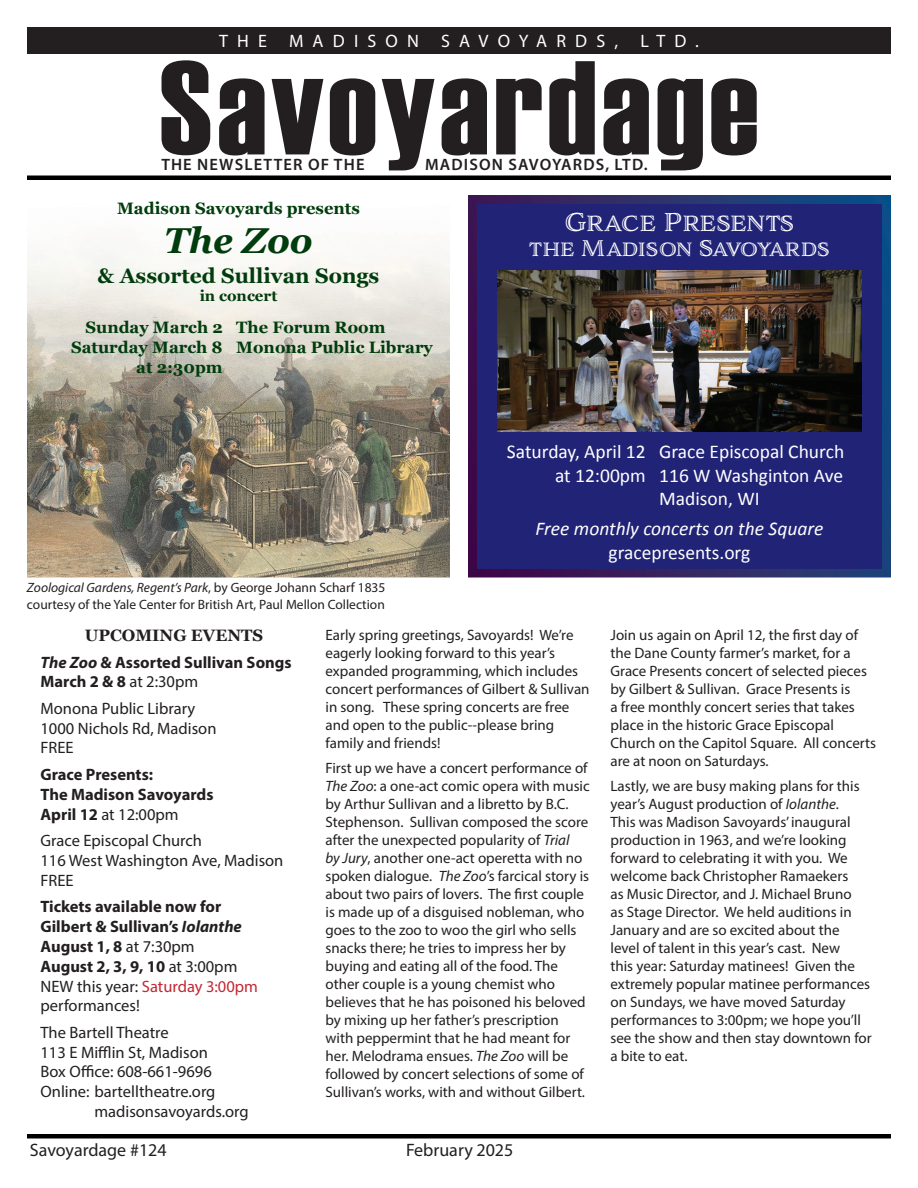
<style>
.page{position:relative;width:918px;height:1188px;background:#fff}
.page>*{position:absolute;margin:0;border:0;box-sizing:border-box;transform-origin:0 0}
.t1{font:133.2px "Haettenschweiler";letter-spacing:.03em;color:#231f20;scale:1.05 1}
.t2{font:italic 700 36px "Georgia";color:#003c0c}
.t3{font:24px "Adorn S Engraved";letter-spacing:-.03em;color:#fff}
.t4{font:700 21px "Georgia";color:#003c0c}
.t5{font:21px "Adorn S Engraved";letter-spacing:-.04em;color:#fff}
.t6{font:19.5px "Calibri";color:#fff}
.t7{font:italic 19.5px "Calibri";color:#fff}
.t8{font:18px "Myriad Pro";color:#231f20}
.t9{font:18px "Myriad Pro";letter-spacing:.51em;color:#fff}
.t10{font:700 16.5px/19.8px "Myriad Pro";color:#231f20}
.t11{font:16.5px/19.8px "Myriad Pro";color:#231f20}
.t12{font:700 16.5px "Georgia";color:#003c0c}
.t13{font:600 16.5px "Myriad Pro";letter-spacing:.07em;color:#231f20}
.t14{font:700 16.5px "Georgia";color:#231f20}
.t15{font:15px/18px "Myriad Pro";color:#231f20}
.t16{font:700 15px "Georgia";color:#003c0c}
.t17{font:13.5px/16.2px "Myriad Pro";color:#231f20}
.s1{font-style:italic}
.s2{font-weight:400}
.s3{font-weight:400;color:#c12832}
</style>
<div class="page">
<hr style="left:27px;top:176px;width:864px;height:4px;background:#000">
<div style="left:27px;top:27px;width:864px;height:27px;background:#231f20"></div>
<hr style="left:27px;top:1134px;width:864px;height:4px;background:#000">
<div style="left:468px;top:195px;width:423px;height:383px;background:#212377"></div>
<img style="left:497px;top:271px;width:365px;height:160px">
<img style="left:27px;top:411px;width:423px;height:167px">
<img style="left:27px;top:246px;width:423px;height:165px">
<p class="t9" style="left:219px;top:30px;width:481px">THE MADISON SAVOYARDS, LTD.</p>
<h1 class="t1" style="left:159px;top:18px;width:573px">Savoyardage</h1>
<p class="t13" style="left:161px;top:154px;width:205px">THE NEWSLETTER OF THE</p>
<p class="t13" style="left:425px;top:154px;width:224px">MADISON SAVOYARDS, LTD.</p>
<p class="t12" style="left:117px;top:196px;width:244px">Madison Savoyards presents</p>
<h2 class="t2" style="left:164px;top:214px;width:150px">The Zoo</h2>
<h3 class="t4" style="left:98px;top:260px;width:283px">&amp; Assorted Sullivan Songs</h3>
<p class="t16" style="left:200px;top:285px;width:79px">in concert</p>
<p class="t12" style="left:85px;top:315px;width:302px">Sunday March 2 The Forum Room</p>
<p class="t12" style="left:71px;top:335px;width:363px">Saturday March 8 Monona Public Library</p>
<p class="t12" style="left:136px;top:355px;width:88px">at 2:30pm</p>
<p class="t17" style="left:27px;top:580px;width:360px"><span class="s1">Zoological Gardens, Regent’s Park</span>, by George Johann Scharf 1835 courtesy of the Yale Center for British Art, Paul Mellon Collection</p>
<h3 class="t3" style="left:565px;top:206px;width:231px">Grace Presents</h3>
<h3 class="t5" style="left:529px;top:234px;width:302px">the Madison Savoyards</h3>
<h3 class="t6" style="left:507px;top:438px;width:339px">Saturday, April 12 Grace Episcopal Church</h3>
<h3 class="t6" style="left:555px;top:462px;width:290px">at 12:00pm 116 W Washginton Ave</h3>
<h3 class="t6" style="left:659px;top:485px;width:102px">Madison, WI</h3>
<h3 class="t7" style="left:536px;top:515px;width:289px">Free monthly concerts on the Square</h3>
<h3 class="t6" style="left:609px;top:539px;width:143px">gracepresents.org</h3>
<p class="t14" style="left:85px;top:623px;width:180px">UPCOMING EVENTS</p>
<p class="t10" style="left:40px;top:652px;width:253px"><span class="s1">The Zoo</span> &amp; Assorted Sullivan Songs<br>March 2 &amp; 8 <span class="s2">at 2:30pm</span></p>
<p class="t11" style="left:40px;top:698px;width:178px">Monona Public Library<br>1000 Nichols Rd, Madison<br>FREE</p>
<p class="t10" style="left:40px;top:764px;width:175px">Grace Presents:<br>The Madison Savoyards<br>April 12 <span class="s2">at 12:00pm</span></p>
<p class="t11" style="left:40px;top:830px;width:244px">Grace Episcopal Church<br>116 West Washington Ave, Madison<br>FREE</p>
<p class="t10" style="left:40px;top:896px;width:219px">Tickets available now for<br>Gilbert &amp; Sullivan’s <span class="s1">Iolanthe<br></span>August 1, 8 <span class="s2">at 7:30pm<br></span>August 2, 3, 9, 10 <span class="s2">at 3:00pm<br>NEW this year:</span> <span class="s3">Saturday 3:00pm </span><span class="s2">performances!</span></p>
<p class="t11" style="left:40px;top:1022px;width:130px">The Bartell Theatre</p>
<p class="t11" style="left:40px;top:1042px;width:169px">113 E Mifflin St, Madison</p>
<p class="t11" style="left:40px;top:1062px;width:173px">Box Office: 608-661-9696</p>
<p class="t11" style="left:40px;top:1082px;width:177px">Online: bartelltheatre.org</p>
<p class="t11" style="left:94px;top:1101px;width:156px">madisonsavoyards.org</p>
<p class="t15" style="left:326px;top:625px;width:266px">Early spring greetings, Savoyards! We’re eagerly looking forward to this year’s expanded programming, which includes concert performances of Gilbert &amp; Sullivan in song. These spring concerts are free and open to the public--please bring family and friends!</p>
<p class="t15" style="left:326px;top:758px;width:266px">First up we have a concert performance of <span class="s1">The Zoo</span>: a one-act comic opera with music by Arthur Sullivan and a libretto by B.C.<br>Stephenson. Sullivan composed the score after the unexpected popularity of <span class="s1">Trial<br>by Jury</span>, another one-act operetta with no spoken dialogue. <span class="s1">The Zoo</span>’s farcical story is about two pairs of lovers. The first couple is made up of a disguised nobleman, who goes to the zoo to woo the girl who sells snacks there; he tries to impress her by buying and eating all of the food. The other couple is a young chemist who believes that he has poisoned his beloved by mixing up her father’s prescription with peppermint that he had meant for her. Melodrama ensues. <span class="s1">The Zoo</span> will be followed by concert selections of some of Sullivan’s works, with and without Gilbert.</p>
<p class="t8" style="left:30px;top:1139px;width:138px">Savoyardage #124</p>
<p class="t8" style="left:406px;top:1139px;width:109px">February 2025</p>
<p class="t15" style="left:610px;top:625px;width:267px">Join us again on April 12, the first day of the Dane County farmer’s market, for a Grace Presents concert of selected pieces by Gilbert &amp; Sullivan. Grace Presents is<br>a free monthly concert series that takes place in the historic Grace Episcopal Church on the Capitol Square. All concerts are at noon on Saturdays.</p>
<p class="t15" style="left:610px;top:776px;width:263px">Lastly, we are busy making plans for this year’s August production of <span class="s1">Iolanthe</span>.<br>This was Madison Savoyards’ inaugural production in 1963, and we’re looking forward to celebrating it with you. We welcome back Christopher Ramaekers<br>as Music Director, and J. Michael Bruno<br>as Stage Director. We held auditions in January and are so excited about the level of talent in this year’s cast. New<br>this year: Saturday matinees! Given the extremely popular matinee performances on Sundays, we have moved Saturday performances to 3:00pm; we hope you’ll see the show and then stay downtown for a bite to eat.</p>
</div>
